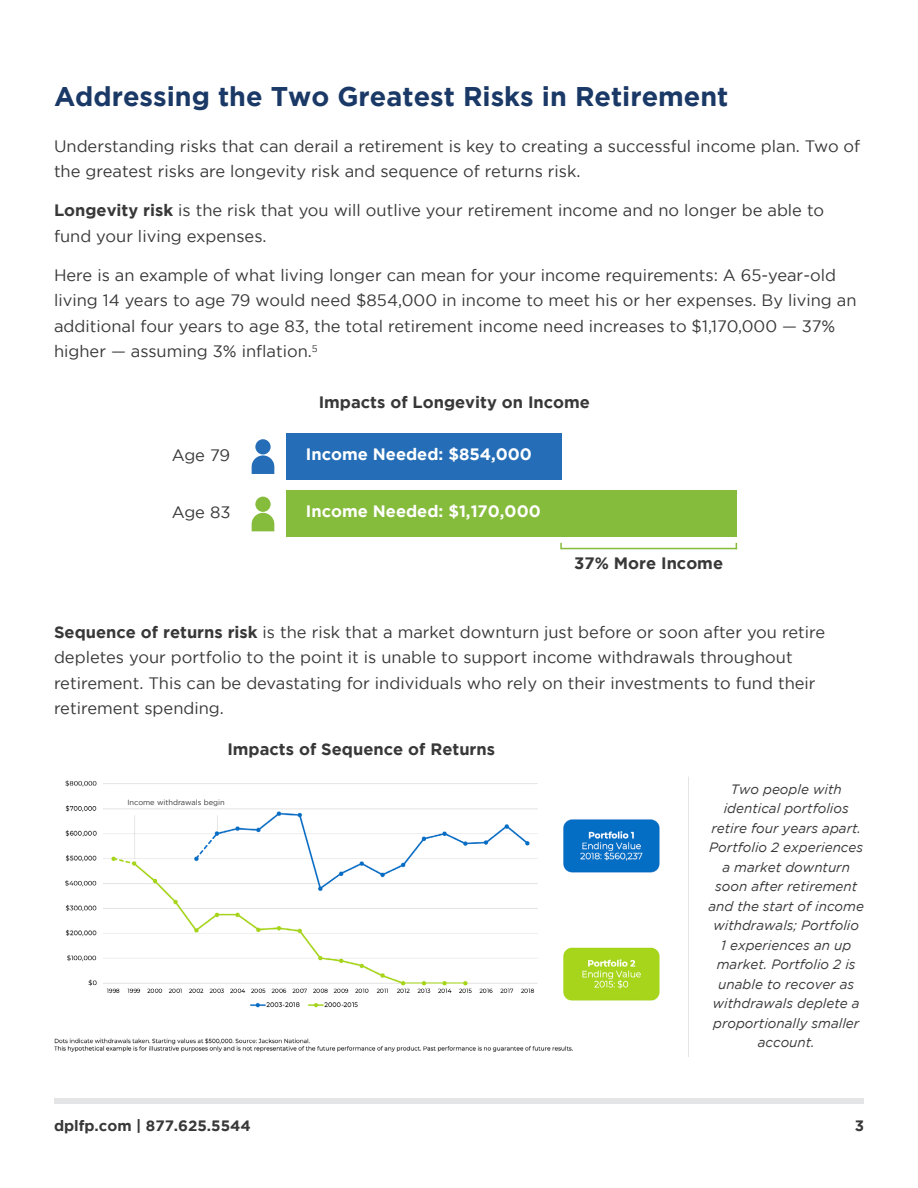
<style>
.page{position:relative;width:918px;height:1188px;background:#fff}
.page>*{position:absolute;margin:0;border:0;box-sizing:border-box;transform-origin:0 0}
.t1{font:700 27px "Gotham";color:#1a3966}
.t2{font:16.5px/25.5px "Gotham";color:#383838}
.t3{font:700 16.5px "Gotham";color:#383838}
.t4{font:700 16.5px "Gotham";color:#fff}
.t5{font:700 15px "Gotham";color:#383838}
.t6{font:italic 13.5px/19.5px "Gotham";color:#383838;text-align:center}
.t7{font:7.5px "Gotham";color:#383838}
.s1{font-weight:700}
</style>
<div class="page">
<div style="left:54px;top:1098px;width:810px;height:6px;background:#e4e5e6"></div>
<div style="left:286px;top:433px;width:276px;height:47px;background:#256eb7"></div>
<div style="left:286px;top:491px;width:451px;height:46px;background:#86bc3c"></div>
<div style="left:255px;top:439px;width:16px;height:15px;background:#256eb7;border-radius:50%"></div>
<svg style="left:252px;top:455px;width:22px;height:19px"></svg>
<div style="left:255px;top:497px;width:16px;height:15px;background:#86bc3c;border-radius:50%"></div>
<svg style="left:252px;top:513px;width:22px;height:18px"></svg>
<hr style="left:561px;top:548px;width:176px;height:1px;background:#86bc3c">
<hr style="left:688px;top:777px;width:1px;height:280px;background:#ccc">
<img style="left:54px;top:780px;width:606px;height:272px">
<hr style="left:134px;top:815px;width:1px;height:44px;background:#ccc">
<svg style="left:217px;top:815px;width:1px;height:15px"></svg>
<h1 class="t1" style="left:54px;top:80px;width:676px">Addressing the Two Greatest Risks in Retirement</h1>
<p class="t2" style="left:54px;top:133px;width:808px">Understanding risks that can derail a retirement is key to creating a successful income plan. Two of the greatest risks are longevity risk and sequence of returns risk.</p>
<p class="t2" style="left:54px;top:197px;width:772px"><span class="s1">Longevity risk</span> is the risk that you will outlive your retirement income and no longer be able to fund your living expenses.</p>
<p class="t2" style="left:54px;top:262px;width:804px">Here is an example of what living longer can mean for your income requirements: A 65-year-old living 14 years to age 79 would need $854,000 in income to meet his or her expenses. By living an additional four years to age 83, the total retirement income need increases to $1,170,000 — 37% higher — assuming 3% inflation.<sup>5</sup></p>
<p class="t2" style="left:172px;top:442px;width:60px">Age 79</p>
<p class="t3" style="left:319px;top:393px;width:273px">Impacts of Longevity on Income</p>
<p class="t4" style="left:306px;top:445px;width:228px">Income Needed: $854,000</p>
<p class="t2" style="left:172px;top:499px;width:60px">Age 83</p>
<p class="t4" style="left:306px;top:502px;width:236px">Income Needed: $1,170,000</p>
<p class="t3" style="left:574px;top:554px;width:150px">37% More Income</p>
<p class="t2" style="left:54px;top:619px;width:773px"><span class="s1">Sequence of returns risk</span> is the risk that a market downturn just before or soon after you retire depletes your portfolio to the point it is unable to support income withdrawals throughout retirement. This can be devastating for individuals who rely on their investments to fund their retirement spending.</p>
<p class="t3" style="left:227px;top:739px;width:269px">Impacts of Sequence of Returns</p>
<p class="t6" style="left:708px;top:779px;width:157px">Two people with identical portfolios retire four years apart.<br>Portfolio 2 experiences a market downturn soon after retirement and the start of income withdrawals; Portfolio<br>1 experiences an up market. Portfolio 2 is unable to recover as withdrawals deplete a proportionally smaller account.</p>
<p class="t7" style="left:127px;top:798px;width:99px">Income withdrawals begin</p>
<p class="t5" style="left:54px;top:1117px;width:198px">dplfp.com | 877.625.5544</p>
<p class="t5" style="left:855px;top:1117px;width:11px">3</p>
</div>
